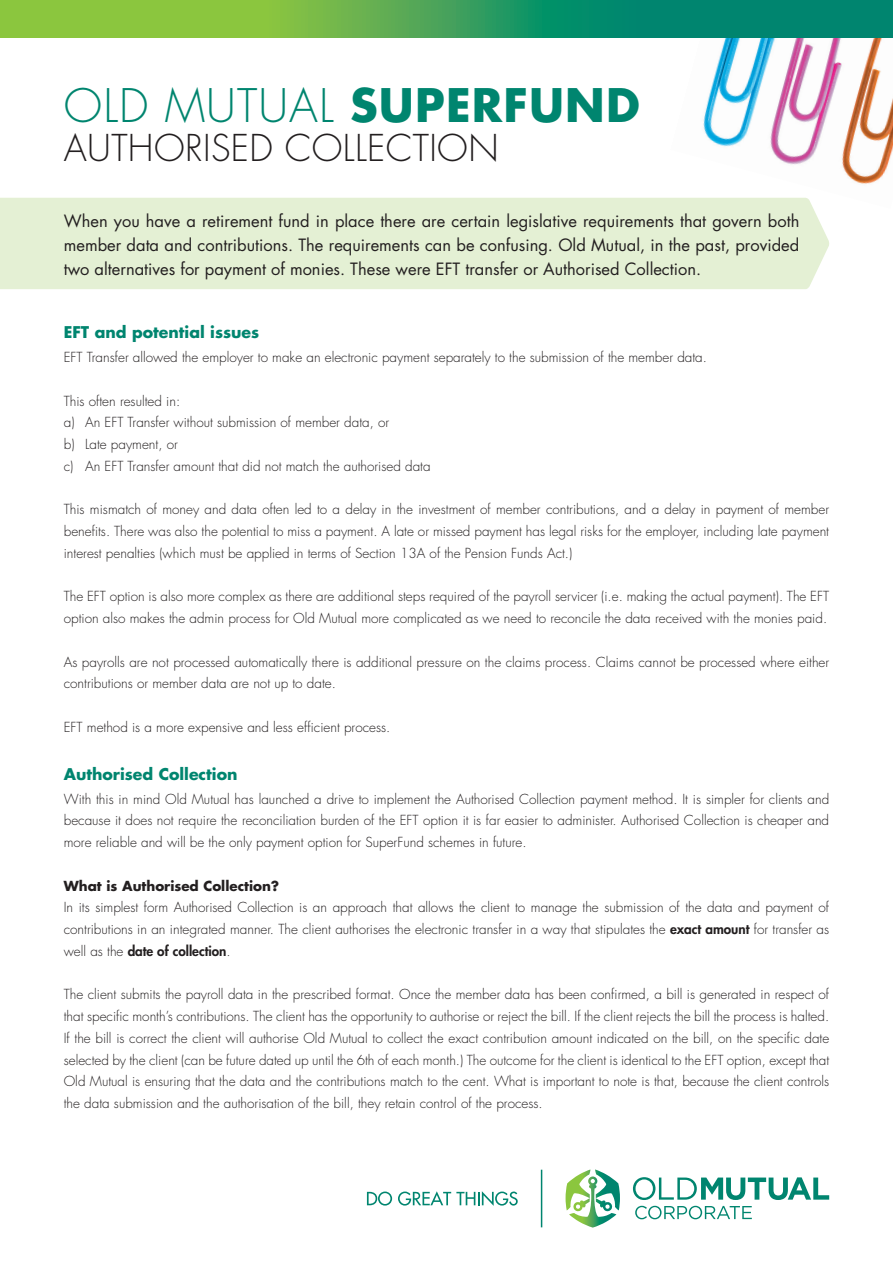
<style>
.page{position:relative;width:893px;height:1263px;background:#fff}
.page>*{position:absolute;margin:0;border:0;box-sizing:border-box;transform-origin:0 0}
.heading{font:300 45px "Futura Std";letter-spacing:.025em;color:#00856f}
.heading-2{font:300 36px "Futura Std";letter-spacing:.01em;color:#231f20}
.Body_copy{font:16.5px/24px "Futura Std";color:#231f20;text-align:justify}
.small_headings{font:700 15.75px "Futura Std";color:#00856f}
.Body_copy-2{font:300 13.5px/21.8px "Futura Std";color:#231f20;text-align:justify}
.Body_copy-3{font:700 13.5px "Futura Std";color:#231f20}
.s1{font-weight:700}
.s2{font-weight:800}
</style>
<div class="page">
<div style="left:0;top:198px;width:829px;height:91px;background:#e4f0d4"></div>
<img style="left:670px;top:37px;width:223px;height:172px">
<svg style="left:0;top:0;width:893px;height:37px;background:#43a457"></svg>
<svg style="left:635px;top:1206px;width:117px;height:13px"></svg>
<svg style="left:566px;top:1169px;width:54px;height:58px"></svg>
<svg style="left:633px;top:1177px;width:196px;height:23px"></svg>
<hr style="left:541px;top:1170px;width:1px;height:57px;background:#00856f">
<svg style="left:367px;top:1191px;width:25px;height:14px"></svg>
<svg style="left:398px;top:1191px;width:120px;height:15px"></svg>
<p class="heading" style="left:64px;top:78px;width:578px">OLD MUTUAL <span class="s1">SUPERFUND</span></p>
<p class="heading-2" style="left:64px;top:126px;width:436px">AUTHORISED COLLECTION</p>
<p class="Body_copy" style="left:64px;top:209px;width:737px">When you have a retirement fund in place there are certain legislative requirements that govern both member data and contributions. The requirements can be confusing. Old Mutual, in the past, provided two alternatives for payment of monies. These were EFT transfer or Authorised Collection.</p>
<p class="small_headings" style="left:64px;top:322px;width:197px">EFT and potential issues</p>
<p class="Body_copy-2" style="left:64px;top:347px;width:645px">EFT Transfer allowed the employer to make an electronic payment separately to the submission of the member data.</p>
<p class="Body_copy-2" style="left:64px;top:390px;width:118px">This often resulted in:</p>
<p class="Body_copy-2" style="left:64px;top:412px;width:327px">a) An EFT Transfer without submission of member data, or</p>
<p class="Body_copy-2" style="left:64px;top:434px;width:116px">b) Late payment, or</p>
<p class="Body_copy-2" style="left:64px;top:456px;width:368px">c) An EFT Transfer amount that did not match the authorised data</p>
<p class="Body_copy-2" style="left:64px;top:499px;width:767px">This mismatch of money and data often led to a delay in the investment of member contributions, and a delay in payment of member benefits. There was also the potential to miss a payment. A late or missed payment has legal risks for the employer, including late payment interest penalties (which must be applied in terms of Section 13A of the Pension Funds Act.)</p>
<p class="Body_copy-2" style="left:64px;top:586px;width:767px">The EFT option is also more complex as there are additional steps required of the payroll servicer (i.e. making the actual payment). The EFT option also makes the admin process for Old Mutual more complicated as we need to reconcile the data received with the monies paid.</p>
<p class="Body_copy-2" style="left:64px;top:651px;width:767px">As payrolls are not processed automatically there is additional pressure on the claims process. Claims cannot be processed where either contributions or member data are not up to date.</p>
<p class="Body_copy-2" style="left:64px;top:717px;width:328px">EFT method is a more expensive and less efficient process.</p>
<p class="small_headings" style="left:64px;top:763px;width:175px">Authorised Collection</p>
<p class="Body_copy-2" style="left:64px;top:788px;width:767px">With this in mind Old Mutual has launched a drive to implement the Authorised Collection payment method. It is simpler for clients and because it does not require the reconciliation burden of the EFT option it is far easier to administer. Authorised Collection is cheaper and more reliable and will be the only payment option for SuperFund schemes in future.</p>
<p class="Body_copy-3" style="left:64px;top:876px;width:217px">What is Authorised Collection?</p>
<p class="Body_copy-2" style="left:64px;top:897px;width:767px">In its simplest form Authorised Collection is an approach that allows the client to manage the submission of the data and payment of contributions in an integrated manner. The client authorises the electronic transfer in a way that stipulates the <span class="s2">exact amount</span> for transfer as well as the <span class="s2">date of collection</span>.</p>
<p class="Body_copy-2" style="left:64px;top:984px;width:767px">The client submits the payroll data in the prescribed format. Once the member data has been confirmed, a bill is generated in respect of that specific month’s contributions. The client has the opportunity to authorise or reject the bill. If the client rejects the bill the process is halted.<br>If the bill is correct the client will authorise Old Mutual to collect the exact contribution amount indicated on the bill, on the specific date selected by the client (can be future dated up until the 6th of each month.) The outcome for the client is identical to the EFT option, except that Old Mutual is ensuring that the data and the contributions match to the cent. What is important to note is that, because the client controls the data submission and the authorisation of the bill, they retain control of the process.</p>
</div>
